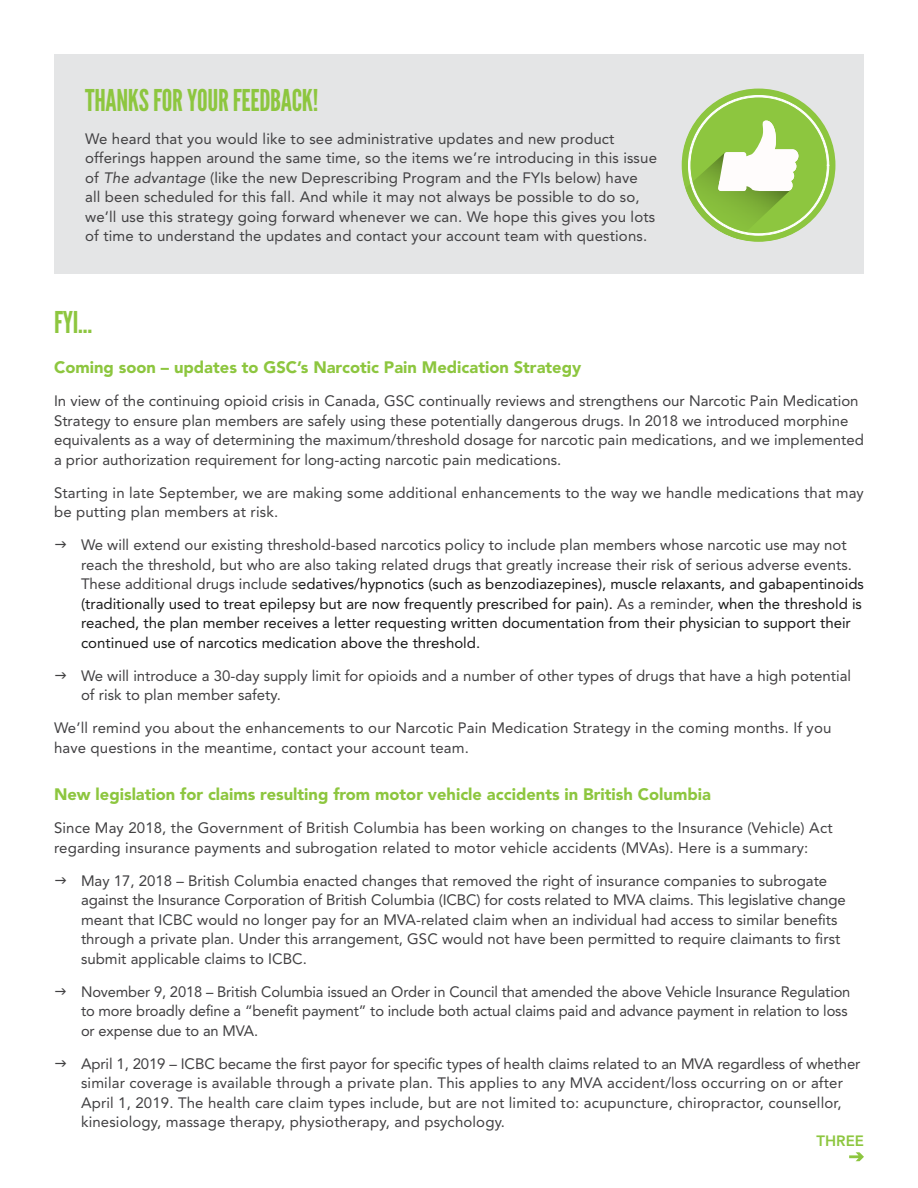
<style>
.page{position:relative;width:918px;height:1188px;background:#fff}
.page>*{position:absolute;margin:0;border:0;box-sizing:border-box;transform-origin:0 0}
.t1{font:30px "League Gothic";letter-spacing:-.01em;color:#8dc63f}
.t2{font:900 16.5px "Avenir LT Std";color:#8dc63f}
.t3{font:15px/19.5px "Avenir LT Std";color:#414042}
.t4{font:15px/19.5px "Avenir LT Std";color:#1a1a1a}
.t5{font:800 15px "Avenir";color:#8dc63f}
.s1{font-style:italic}
.s2{color:#414042}
</style>
<div class="page">
<svg style="left:849px;top:1152px;width:15px;height:10px"></svg>
<div style="left:54px;top:54px;width:810px;height:219px;background:#e4e5e6"></div>
<div style="left:682px;top:89px;width:153px;height:153px;background:#8dc63f;border-radius:50%"></div>
<svg style="left:688px;top:95px;width:142px;height:141px"></svg>
<h1 class="t1" style="left:85px;top:82px;width:235px">THANKS FOR YOUR FEEDBACK!</h1>
<p class="t3" style="left:85px;top:129px;width:573px">We heard that you would like to see administrative updates and new product offerings happen around the same time, so the items we’re introducing in this issue of <span class="s1">The advantage</span> (like the new Deprescribing Program and the FYIs below) have<br>all been scheduled for this fall. And while it may not always be possible to do so, we’ll use this strategy going forward whenever we can. We hope this gives you lots of time to understand the updates and contact your account team with questions.</p>
<h1 class="t1" style="left:54px;top:304px;width:40px">FYI…</h1>
<p class="t2" style="left:54px;top:358px;width:529px">Coming soon – updates to GSC’s Narcotic Pain Medication Strategy</p>
<p class="t3" style="left:54px;top:391px;width:811px">In view of the continuing opioid crisis in Canada, GSC continually reviews and strengthens our Narcotic Pain Medication Strategy to ensure plan members are safely using these potentially dangerous drugs. In 2018 we introduced morphine equivalents as a way of determining the maximum/threshold dosage for narcotic pain medications, and we implemented a prior authorization requirement for long-acting narcotic pain medications.</p>
<p class="t3" style="left:54px;top:483px;width:811px">Starting in late September, we are making some additional enhancements to the way we handle medications that may be putting plan members at risk.</p>
<p class="t4" style="left:81px;top:535px;width:784px"><span class="s2">We will extend our existing threshold-based narcotics policy to include plan members whose narcotic use may not reach the threshold, but who are also taking related drugs that greatly increase their risk of serious adverse events.<br>These additional drugs include s</span>edatives/hypnotics (such as benzodiazepines), muscle relaxants, and gabapentinoids (traditionally used to treat epilepsy but are now frequently prescribed for pain). <span class="s2">As a reminder,</span> when the threshold is reached, the plan member receives a letter requesting written documentation from their physician to support their continued use of narcotics medication above the threshold.</p>
<p class="t3" style="left:81px;top:666px;width:772px">We will introduce a 30-day supply limit for opioids and a number of other types of drugs that have a high potential of risk to plan member safety.</p>
<p class="t3" style="left:54px;top:718px;width:779px">We’ll remind you about the enhancements to our Narcotic Pain Medication Strategy in the coming months. If you have questions in the meantime, contact your account team.</p>
<p class="t2" style="left:54px;top:784px;width:658px">New legislation for claims resulting from motor vehicle accidents in British Columbia</p>
<p class="t3" style="left:54px;top:818px;width:780px">Since May 2018, the Government of British Columbia has been working on changes to the Insurance (Vehicle) Act regarding insurance payments and subrogation related to motor vehicle accidents (MVAs). Here is a summary:</p>
<p class="t3" style="left:81px;top:871px;width:766px">May 17, 2018 – British Columbia enacted changes that removed the right of insurance companies to subrogate against the Insurance Corporation of British Columbia (ICBC) for costs related to MVA claims. This legislative change meant that ICBC would no longer pay for an MVA-related claim when an individual had access to similar benefits through a private plan. Under this arrangement, GSC would not have been permitted to require claimants to first submit applicable claims to ICBC.</p>
<p class="t3" style="left:81px;top:982px;width:771px">November 9, 2018 – British Columbia issued an Order in Council that amended the above Vehicle Insurance Regulation to more broadly define a “benefit payment” to include both actual claims paid and advance payment in relation to loss or expense due to an MVA.</p>
<p class="t3" style="left:81px;top:1054px;width:781px">April 1, 2019 – ICBC became the first payor for specific types of health claims related to an MVA regardless of whether similar coverage is available through a private plan. This applies to any MVA accident/loss occurring on or after April 1, 2019. The health care claim types include, but are not limited to: acupuncture, chiropractor, counsellor, kinesiology, massage therapy, physiotherapy, and psychology.</p>
<p class="t5" style="left:816px;top:1129px;width:49px">THREE</p>
</div>
